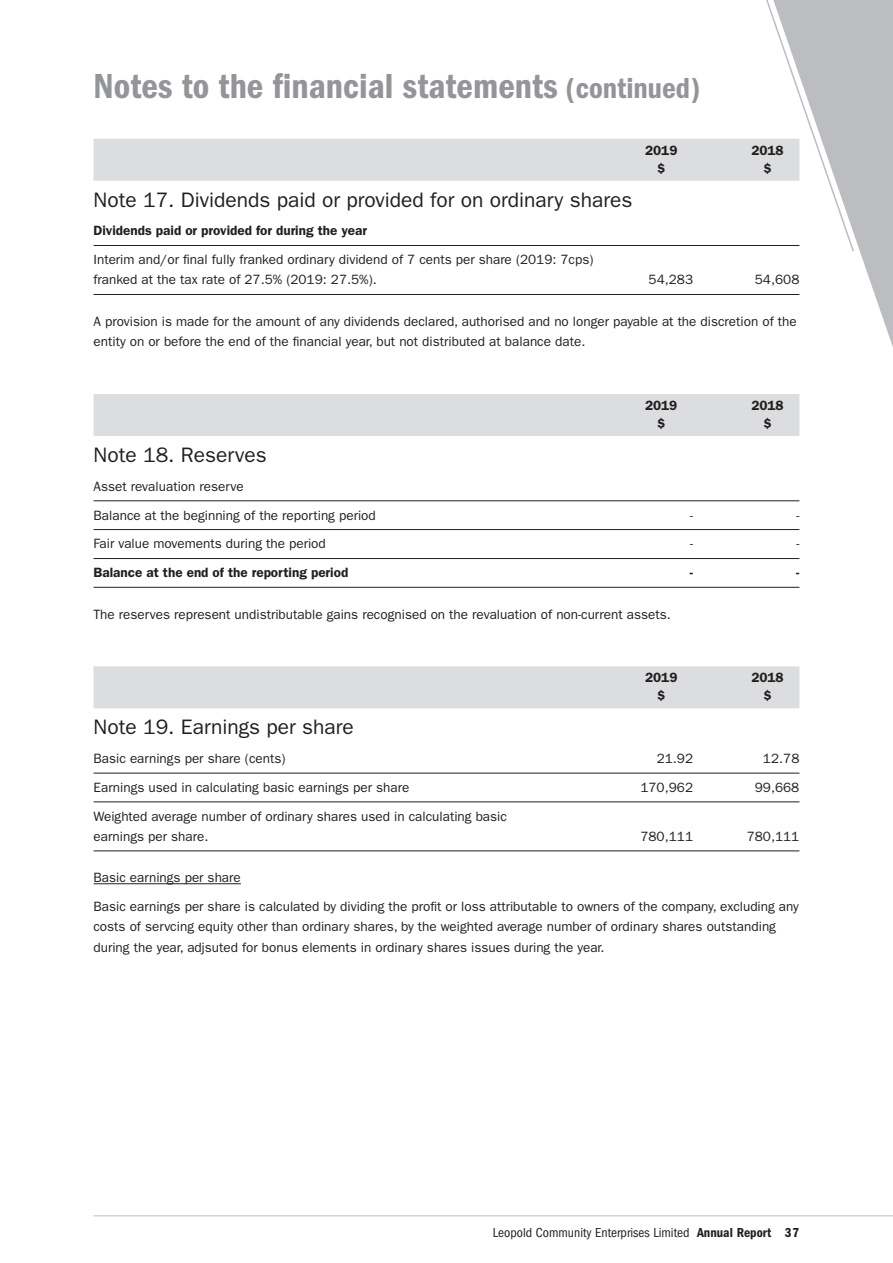
<style>
.page{position:relative;width:893px;height:1263px;background:#fff}
.page>*{position:absolute;margin:0;border:0;box-sizing:border-box;transform-origin:0 0}
.t1{font:600 condensed 36px "Franklin Gothic";color:#939598}
.t2{font:21px "Franklin Gothic";color:#231f20}
.t3{font:13.5px/20.2px "Franklin Gothic";color:#231f20}
.t4{font:600 13.5px "Franklin Gothic";color:#231f20}
.t5{font:condensed 13.5px "Franklin Gothic";color:#231f20}
.s1{font-size:30px}
.s2{font-weight:600}
</style>
<div class="page">
<hr style="left:94px;top:1215px;width:799px;height:1px;background:#bcbdc0">
<svg style="left:799px;top:0;width:94px;height:409px"></svg>
<svg style="left:762px;top:0;width:93px;height:253px"></svg>
<div style="left:94px;top:139px;width:705px;height:42px;background:#dcdddf"></div>
<hr style="left:94px;top:245px;width:705px;height:1px;background:#231f20">
<hr style="left:94px;top:294px;width:705px;height:1px;background:#231f20">
<div style="left:94px;top:394px;width:705px;height:42px;background:#dcdddf"></div>
<hr style="left:94px;top:500px;width:705px;height:1px;background:#231f20">
<hr style="left:94px;top:529px;width:705px;height:1px;background:#231f20">
<hr style="left:94px;top:558px;width:705px;height:1px;background:#231f20">
<hr style="left:94px;top:587px;width:705px;height:1px;background:#231f20">
<div style="left:94px;top:666px;width:705px;height:42px;background:#dcdddf"></div>
<hr style="left:94px;top:773px;width:705px;height:1px;background:#231f20">
<hr style="left:94px;top:802px;width:705px;height:1px;background:#231f20">
<hr style="left:94px;top:851px;width:705px;height:1px;background:#231f20">
<hr style="left:94px;top:883px;width:147px;height:1px;background:#231f20">
<h1 class="t1" style="left:94px;top:65px;width:608px">Notes to the financial statements <span class="s1">(continued)</span></h1>
<p class="t4" style="left:645px;top:142px;width:34px">2019</p>
<p class="t4" style="left:751px;top:142px;width:34px">2018</p>
<p class="t4" style="left:657px;top:160px;width:10px">$</p>
<p class="t4" style="left:763px;top:160px;width:10px">$</p>
<h2 class="t2" style="left:94px;top:188px;width:540px">Note 17. Dividends paid or provided for on ordinary shares</h2>
<p class="t4" style="left:94px;top:223px;width:275px">Dividends paid or provided for during the year</p>
<p class="t3" style="left:94px;top:250px;width:501px">Interim and/or final fully franked ordinary dividend of 7 cents per share (2019: 7cps) franked at the tax rate of 27.5% (2019: 27.5%).</p>
<p class="t3" style="left:649px;top:270px;width:46px">54,283</p>
<p class="t3" style="left:755px;top:270px;width:46px">54,608</p>
<p class="t3" style="left:94px;top:311px;width:705px">A provision is made for the amount of any dividends declared, authorised and no longer payable at the discretion of the entity on or before the end of the financial year, but not distributed at balance date.</p>
<h2 class="t2" style="left:94px;top:443px;width:175px">Note 18. Reserves</h2>
<p class="t3" style="left:94px;top:472px;width:284px;line-height:28.8px">Asset revaluation reserve<br>Balance at the beginning of the reporting period</p>
<p class="t4" style="left:645px;top:397px;width:34px">2019</p>
<p class="t4" style="left:751px;top:397px;width:34px">2018</p>
<p class="t4" style="left:657px;top:415px;width:10px">$</p>
<p class="t4" style="left:763px;top:415px;width:10px">$</p>
<p class="t3" style="left:690px;top:505px;width:4px">-</p>
<p class="t3" style="left:796px;top:505px;width:4px">-</p>
<p class="t3" style="left:94px;top:534px;width:234px">Fair value movements during the period</p>
<p class="t3" style="left:690px;top:534px;width:4px">-</p>
<p class="t3" style="left:796px;top:534px;width:4px">-</p>
<p class="t4" style="left:94px;top:564px;width:256px">Balance at the end of the reporting period</p>
<p class="t4" style="left:690px;top:564px;width:5px">-</p>
<p class="t4" style="left:796px;top:564px;width:5px">-</p>
<p class="t3" style="left:94px;top:604px;width:579px">The reserves represent undistributable gains recognised on the revaluation of non-current assets.</p>
<p class="t4" style="left:645px;top:670px;width:34px">2019</p>
<p class="t4" style="left:751px;top:670px;width:34px">2018</p>
<p class="t4" style="left:657px;top:688px;width:10px">$</p>
<p class="t4" style="left:763px;top:688px;width:10px">$</p>
<h2 class="t2" style="left:94px;top:715px;width:262px">Note 19. Earnings per share</h2>
<p class="t3" style="left:94px;top:748px;width:193px">Basic earnings per share (cents)</p>
<p class="t3" style="left:657px;top:748px;width:38px">21.92</p>
<p class="t3" style="left:763px;top:748px;width:38px">12.78</p>
<p class="t3" style="left:94px;top:777px;width:317px">Earnings used in calculating basic earnings per share</p>
<p class="t3" style="left:640px;top:777px;width:54px">170,962</p>
<p class="t3" style="left:755px;top:777px;width:46px">99,668</p>
<p class="t3" style="left:94px;top:806px;width:415px">Weighted average number of ordinary shares used in calculating basic earnings per share.</p>
<p class="t3" style="left:640px;top:826px;width:54px">780,111</p>
<p class="t3" style="left:747px;top:826px;width:54px">780,111</p>
<p class="t3" style="left:94px;top:863px;width:707px;line-height:28.8px">Basic earnings per share<br>Basic earnings per share is calculated by dividing the profit or loss attributable to owners of the company, excluding any</p>
<p class="t3" style="left:94px;top:917px;width:684px">costs of servcing equity other than ordinary shares, by the weighted average number of ordinary shares outstanding during the year, adjsuted for bonus elements in ordinary shares issues during the year.</p>
<p class="t5" style="left:493px;top:1225px;width:308px">Leopold Community Enterprises Limited <span class="s2">Annual Report 37</span></p>
</div>
